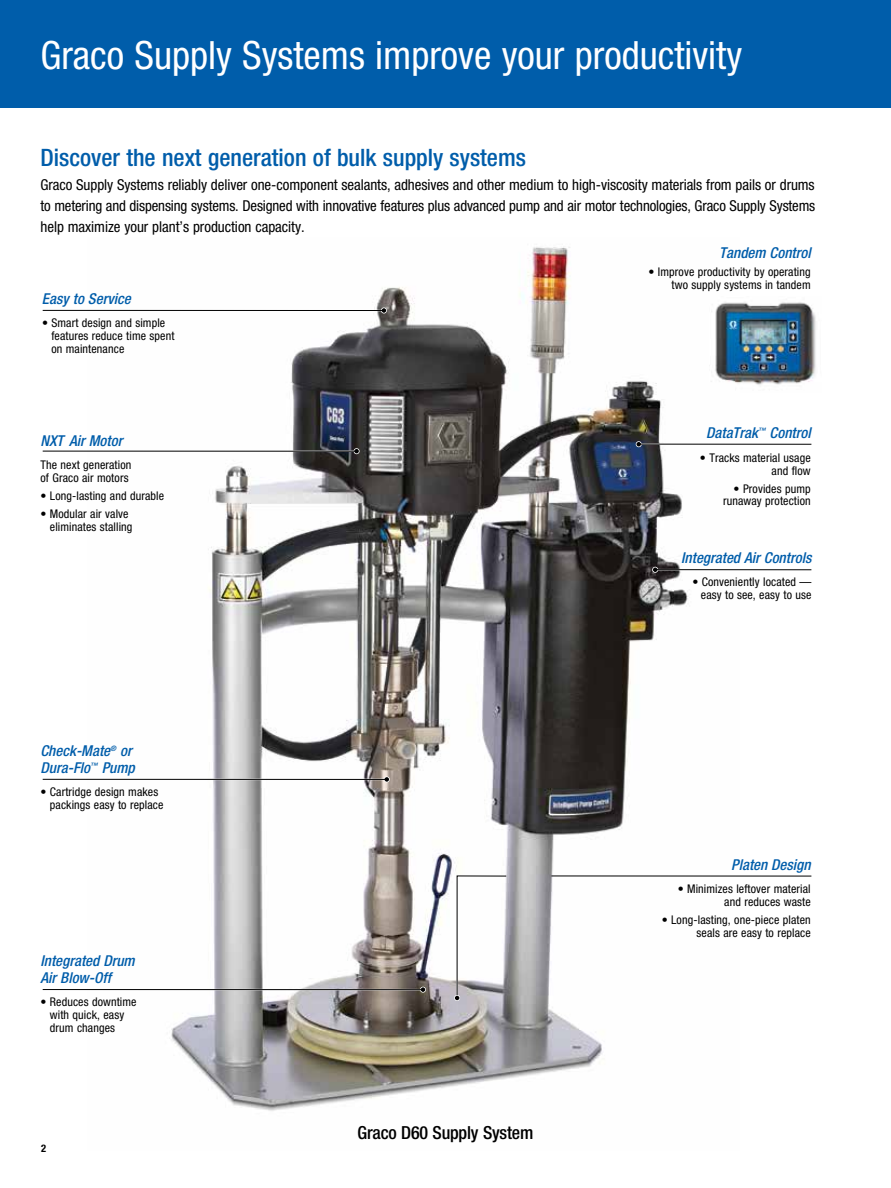
<style>
.page{position:relative;width:891px;height:1188px;background:#fff}
.page>*{position:absolute;margin:0;border:0;box-sizing:border-box;transform-origin:0 0}
.t1{font:condensed 39px "Helvetica Neue LT Std";color:#fff}
.t2{font:500 condensed 24px "Helvetica Neue LT Std";color:#005daa}
.t3{font:500 condensed 18px "Helvetica Neue LT Std";letter-spacing:-.01em;color:#000}
.t4{font:condensed 15px/21px "Helvetica Neue LT Std";letter-spacing:-.005em;color:#000;text-align:justify}
.t5{font:italic 500 condensed 15px/16.5px "Helvetica Neue LT Std";color:#005daa}
.t6{font:condensed 12px/12.8px "Helvetica Neue LT Std";letter-spacing:.01em;color:#000;text-align:right}
.t7{font:700 condensed 10.5px "Helvetica Neue LT Std";color:#000}
</style>
<div class="page">
<div style="left:0;top:0;width:891px;height:108px;background:#005daa"></div>
<img style="left:87px;top:247px;width:652px;height:864px">
<img style="left:710px;top:296px;width:106px;height:96px">
<hr style="left:640px;top:443px;width:171px;height:2px;background:#fff">
<hr style="left:656px;top:569px;width:155px;height:2px;background:#fff">
<hr style="left:43px;top:450px;width:313px;height:2px;background:#fff">
<svg style="left:636px;top:441px;width:6px;height:6px"></svg>
<svg style="left:652px;top:567px;width:6px;height:6px"></svg>
<svg style="left:354px;top:448px;width:6px;height:6px"></svg>
<svg style="left:381px;top:308px;width:6px;height:6px"></svg>
<svg style="left:384px;top:776px;width:6px;height:6px"></svg>
<svg style="left:420px;top:987px;width:6px;height:6px"></svg>
<hr style="left:639px;top:444px;width:172px;height:1px;background:#000">
<hr style="left:655px;top:569px;width:156px;height:1px;background:#000">
<hr style="left:551px;top:876px;width:260px;height:1px;background:#000">
<hr style="left:43px;top:451px;width:314px;height:1px;background:#000">
<hr style="left:43px;top:310px;width:341px;height:1px;background:#000">
<hr style="left:43px;top:779px;width:344px;height:1px;background:#000">
<hr style="left:43px;top:989px;width:380px;height:1px;background:#000">
<svg style="left:454px;top:874px;width:53px;height:127px"></svg>
<h1 class="t1" style="left:40px;top:32px;width:703px">Graco Supply Systems improve your productivity</h1>
<h2 class="t2" style="left:40px;top:143px;width:487px">Discover the next generation of bulk supply systems</h2>
<p class="t4" style="left:40px;top:175px;width:776px">Graco Supply Systems reliably deliver one-component sealants, adhesives and other medium to high-viscosity materials from pails or drums to metering and dispensing systems. Designed with innovative features plus advanced pump and air motor technologies, Graco Supply Systems help maximize your plant’s production capacity.</p>
<p class="t5" style="left:42px;top:290px;width:90px">Easy to Service</p>
<p class="t6" style="left:51px;top:317px;width:125px;text-align:left;text-indent:-9px">• Smart design and simple features reduce time spent on maintenance</p>
<p class="t5" style="left:40px;top:432px;width:83px">NXT Air Motor</p>
<p class="t6" style="left:40px;top:459px;width:92px;text-align:left">The next generation of Graco air motors</p>
<p class="t6" style="left:40px;top:489px;width:125px">• Long-lasting and durable</p>
<p class="t6" style="left:50px;top:508px;width:84px;text-align:left;text-indent:-9px">• Modular air valve eliminates stalling</p>
<p class="t5" style="left:40px;top:743px;width:96px">Check-Mate<sup>®</sup> or<br>Dura-Flo<sup>™</sup> Pump</p>
<p class="t6" style="left:50px;top:786px;width:115px;text-align:left;text-indent:-9px">• Cartridge design makes packings easy to replace</p>
<p class="t5" style="left:40px;top:953px;width:96px">Integrated Drum<br>Air Blow-Off</p>
<p class="t6" style="left:50px;top:996px;width:88px;text-align:left;text-indent:-9px">• Reduces downtime with quick, easy drum changes</p>
<p class="t7" style="left:41px;top:1142px;width:7px">2</p>
<h3 class="t3" style="left:358px;top:1122px;width:177px">Graco D60 Supply System</h3>
<p class="t5" style="left:719px;top:245px;width:93px">Tandem Control</p>
<p class="t6" style="left:649px;top:266px;width:164px">• Improve productivity by operating two supply systems in tandem</p>
<p class="t5" style="left:706px;top:425px;width:106px">DataTrak<sup>™</sup> Control</p>
<p class="t6" style="left:700px;top:451px;width:112px">• Tracks material usage and flow</p>
<p class="t6" style="left:723px;top:482px;width:89px">• Provides pump runaway protection</p>
<p class="t5" style="left:681px;top:549px;width:132px">Integrated Air Controls</p>
<p class="t6" style="left:692px;top:576px;width:121px">• Conveniently located — easy to see, easy to use</p>
<p class="t5" style="left:731px;top:857px;width:81px">Platen Design</p>
<p class="t6" style="left:678px;top:883px;width:135px">• Minimizes leftover material and reduces waste</p>
<p class="t6" style="left:662px;top:914px;width:150px">• Long-lasting, one-piece platen seals are easy to replace</p>
</div>
